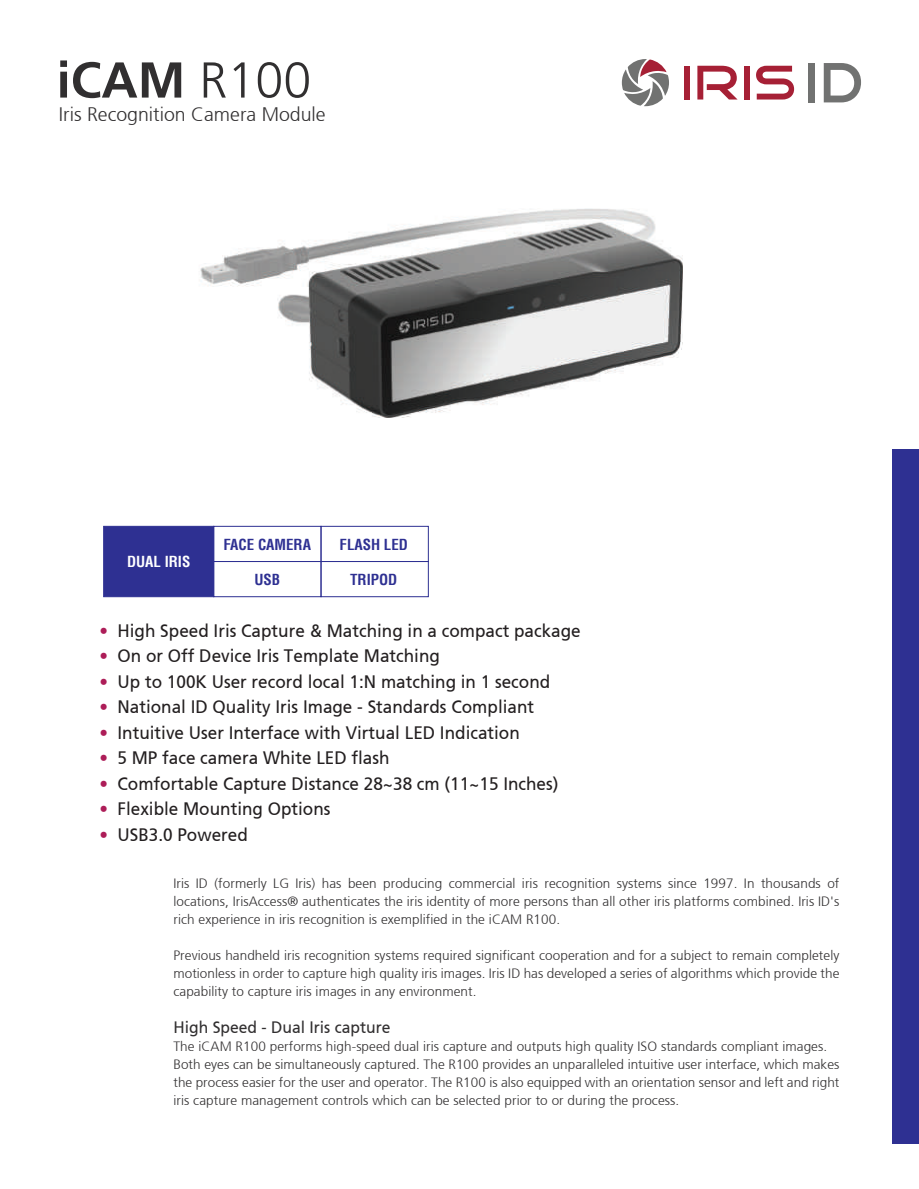
<style>
.page{position:relative;width:919px;height:1189px;background:#fff}
.page>*{position:absolute;margin:0;border:0;box-sizing:border-box;transform-origin:0 0}
.t1{font:700 50.25px "Frutiger 65";color:#312f30}
.t2{font:300 19.5px "Frutiger 45";color:#312f30}
.t3{font:18px "Frutiger 55 Roman";color:#231f20;scale:.95 1}
.t4{font:16.5px "Frutiger 55 Roman";color:#312f30;scale:.95 1}
.t5{font:700 condensed 14.85px "Helvetica LT";color:#2e3092}
.t6{font:700 condensed 14.85px "Helvetica LT";color:#fff}
.t7{font:300 13.5px/18px "Frutiger 45";letter-spacing:.005em;color:#312f30;text-align:justify}
.s1{font-family:"Frutiger 45";font-weight:300}
.s2{color:#ad1d58}
</style>
<div class="page">
<img style="left:200px;top:208px;width:482px;height:209px">
<div style="left:808px;top:63px;width:6px;height:39px;background:#717271"></div>
<svg style="left:823px;top:63px;width:37px;height:39px"></svg>
<svg style="left:621px;top:59px;width:47px;height:47px"></svg>
<div style="left:684px;top:66px;width:5px;height:33px;background:#a62035"></div>
<svg style="left:697px;top:66px;width:40px;height:33px"></svg>
<div style="left:743px;top:66px;width:6px;height:33px;background:#a62035"></div>
<svg style="left:756px;top:66px;width:37px;height:33px"></svg>
<div style="left:891px;top:449px;width:27px;height:694px;background:#2e3092"></div>
<div style="left:320px;top:526px;width:108px;height:35px;border:1px solid #2e3092"></div>
<div style="left:103px;top:526px;width:111px;height:70px;background:#2e3092;border:1px solid #2e3092"></div>
<div style="left:213px;top:526px;width:108px;height:35px;border:1px solid #2e3092"></div>
<div style="left:320px;top:561px;width:108px;height:35px;border:1px solid #2e3092"></div>
<div style="left:213px;top:561px;width:108px;height:35px;border:1px solid #2e3092"></div>
<h1 class="t1" style="left:57px;top:51px;width:256px">iCAM <span class="s1">R100</span></h1>
<h2 class="t2" style="left:59px;top:104px;width:268px">Iris Recognition Camera Module</h2>
<p class="t6" style="left:127px;top:552px;width:65px">DUAL IRIS</p>
<p class="t5" style="left:223px;top:535px;width:89px">FACE CAMERA</p>
<p class="t5" style="left:339px;top:535px;width:70px">FLASH LED</p>
<p class="t5" style="left:254px;top:570px;width:27px">USB</p>
<p class="t5" style="left:350px;top:570px;width:49px">TRIPOD</p>
<h3 class="t3" style="left:99px;top:619px;width:508px"><span class="s2">•</span> High Speed Iris Capture &amp; Matching in a compact package</h3>
<h3 class="t3" style="left:99px;top:645px;width:360px"><span class="s2">•</span> On or Off Device Iris Template Matching</h3>
<h3 class="t3" style="left:99px;top:670px;width:476px"><span class="s2">•</span> Up to 100K User record local 1:N matching in 1 second</h3>
<h3 class="t3" style="left:99px;top:696px;width:459px"><span class="s2">•</span> National ID Quality Iris Image - Standards Compliant</h3>
<h3 class="t3" style="left:99px;top:721px;width:444px"><span class="s2">•</span> Intuitive User Interface with Virtual LED Indication</h3>
<h3 class="t3" style="left:99px;top:747px;width:307px"><span class="s2">•</span> 5 MP face camera White LED flash</h3>
<h3 class="t3" style="left:99px;top:772px;width:484px"><span class="s2">•</span> Comfortable Capture Distance 28~38 cm (11~15 Inches)</h3>
<h3 class="t3" style="left:99px;top:798px;width:245px"><span class="s2">•</span> Flexible Mounting Options</h3>
<h3 class="t3" style="left:99px;top:823px;width:158px"><span class="s2">•</span> USB3.0 Powered</h3>
<p class="t7" style="left:173px;top:873px;width:667px">Iris ID (formerly LG Iris) has been producing commercial iris recognition systems since 1997. In thousands of locations, IrisAccess® authenticates the iris identity of more persons than all other iris platforms combined. Iris ID's rich experience in iris recognition is exemplified in the iCAM R100.</p>
<p class="t7" style="left:173px;top:945px;width:667px">Previous handheld iris recognition systems required significant cooperation and for a subject to remain completely motionless in order to capture high quality iris images. Iris ID has developed a series of algorithms which provide the capability to capture iris images in any environment.</p>
<p class="t4" style="left:173px;top:1017px;width:230px">High Speed - Dual Iris capture</p>
<p class="t7" style="left:173px;top:1037px;width:667px;text-align:left">The iCAM R100 performs high-speed dual iris capture and outputs high quality ISO standards compliant images.<br>Both eyes can be simultaneously captured. The R100 provides an unparalleled intuitive user interface, which makes the process easier for the user and operator. The R100 is also equipped with an orientation sensor and left and right iris capture management controls which can be selected prior to or during the process.</p>
</div>
